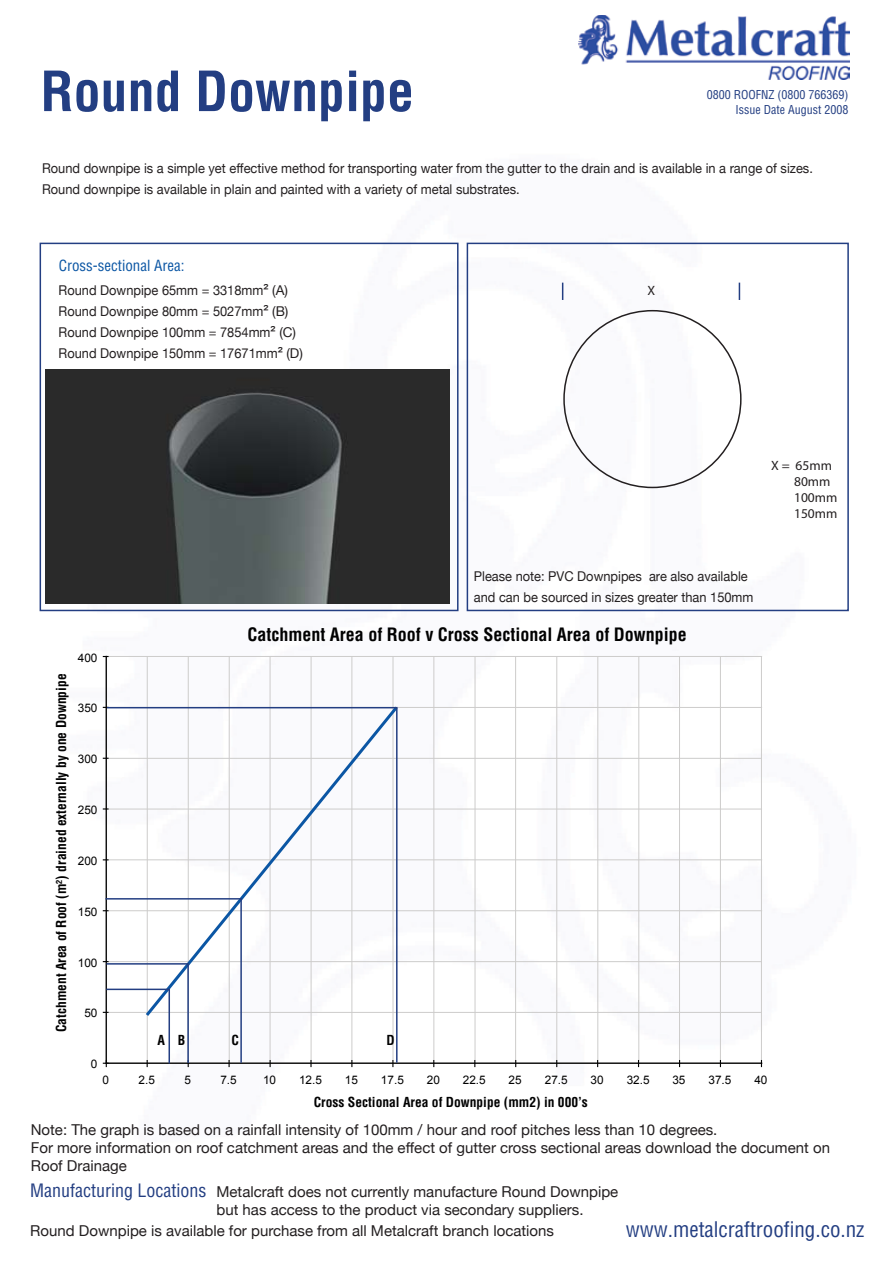
<style>
.page{position:relative;width:893px;height:1263px;background:#fff}
.page>*{position:absolute;margin:0;border:0;box-sizing:border-box;transform-origin:0 0}
.t1{font:700 condensed 54px "Helvetica";color:#233e82}
.t2{font:condensed 21px "Helvetica";color:#233e82}
.t3{font:700 condensed 18px "Helvetica";color:#010101}
.t4{font:condensed 18px "Helvetica";color:#233e82}
.t5{font:15px/18px "Helvetica Neue";color:#231f20}
.t6{font:condensed 15px "Helvetica";color:#0b56a4}
.t7{font:13.5px/21px "Helvetica Neue";color:#231f20;scale:.95 1}
.t8{font:700 condensed 13.5px "Helvetica";color:#010101}
.t9{font:13.5px/16.2px "Myriad";color:#231f20}
.t10{font:condensed 12px/14.4px "Helvetica";color:#233e82;text-align:right}
.t11{font:11.85px "Arial";color:#010101}
.s1{font-family:"Arial";font-size:15px}
</style>
<div class="page">
<img style="left:39px;top:41px;width:810px;height:1027px">
<hr style="left:188px;top:657px;width:1px;height:403px;background:#cdcccb">
<hr style="left:229px;top:656px;width:1px;height:405px;background:#cdcccb">
<hr style="left:270px;top:656px;width:1px;height:404px;background:#cdcccb">
<hr style="left:311px;top:657px;width:1px;height:403px;background:#cdcccb">
<hr style="left:351px;top:657px;width:1px;height:403px;background:#cdcccb">
<hr style="left:393px;top:657px;width:1px;height:403px;background:#cdcccb">
<hr style="left:433px;top:656px;width:1px;height:404px;background:#cdcccb">
<hr style="left:475px;top:657px;width:1px;height:403px;background:#cdcccb">
<hr style="left:515px;top:656px;width:1px;height:404px;background:#cdcccb">
<hr style="left:556px;top:656px;width:1px;height:404px;background:#cdcccb">
<hr style="left:597px;top:656px;width:1px;height:404px;background:#cdcccb">
<hr style="left:638px;top:657px;width:1px;height:403px;background:#cdcccb">
<hr style="left:679px;top:656px;width:1px;height:404px;background:#cdcccb">
<hr style="left:720px;top:657px;width:1px;height:403px;background:#cdcccb">
<hr style="left:761px;top:656px;width:1px;height:404px;background:#cdcccb">
<hr style="left:147px;top:656px;width:1px;height:405px;background:#cdcccb">
<hr style="left:108px;top:809px;width:654px;height:1px;background:#cdcccb">
<hr style="left:108px;top:859px;width:654px;height:1px;background:#cdcccb">
<hr style="left:108px;top:910px;width:654px;height:1px;background:#cdcccb">
<hr style="left:108px;top:961px;width:654px;height:1px;background:#cdcccb">
<hr style="left:108px;top:1012px;width:654px;height:1px;background:#cdcccb">
<hr style="left:108px;top:758px;width:653px;height:1px;background:#cdcccb">
<hr style="left:107px;top:707px;width:655px;height:1px;background:#cdcccb">
<hr style="left:107px;top:656px;width:655px;height:1px;background:#cdcccb">
<img style="left:579px;top:16px;width:271px;height:64px">
<div style="left:40px;top:243px;width:418px;height:368px;border:2px solid #233e82"></div>
<div style="left:467px;top:243px;width:382px;height:368px;border:2px solid #233e82"></div>
<svg style="left:562px;top:283px;width:1px;height:17px"></svg>
<svg style="left:739px;top:283px;width:1px;height:17px"></svg>
<hr style="left:106px;top:1062px;width:655px;height:2px;background:#818180">
<hr style="left:106px;top:656px;width:1px;height:407px;background:#010101">
<hr style="left:106px;top:1063px;width:656px;height:1px;background:#010101">
<svg style="left:143px;top:703px;width:258px;height:316px"></svg>
<img style="left:46px;top:370px;width:404px;height:234px">
<svg style="left:103px;top:897px;width:140px;height:169px"></svg>
<svg style="left:106px;top:706px;width:292px;height:358px"></svg>
<h1 class="t1" style="left:41px;top:59px;width:375px">Round Downpipe</h1>
<p class="t10" style="left:707px;top:87px;width:143px">0800 ROOFNZ (0800 766369)<br>Issue Date August 2008</p>
<p class="t7" style="left:42px;top:157px;width:813px">Round downpipe is a simple yet effective method for transporting water from the gutter to the drain and is available in a range of sizes.<br>Round downpipe is available in plain and painted with a variety of metal substrates.</p>
<p class="t6" style="left:59px;top:256px;width:127px">Cross-sectional Area:</p>
<p class="t7" style="left:59px;top:279px;width:259px">Round Downpipe 65mm = 3318mm<span class="s1">²</span> (A)<br>Round Downpipe 80mm = 5027mm<span class="s1">²</span> (B)<br>Round Downpipe 100mm = 7854mm<span class="s1">²</span> (C)<br>Round Downpipe 150mm = 17671mm<span class="s1">²</span> (D)</p>
<p class="t9" style="left:648px;top:282px;width:9px">X</p>
<p class="t8" style="left:53px;top:1032px;width:360px;rotate:-90deg">Catchment Area of Roof (m²) drained externally by one Downpipe</p>
<p class="t11" style="left:78px;top:650px;width:21px">400</p>
<p class="t11" style="left:78px;top:700px;width:21px">350</p>
<p class="t11" style="left:78px;top:751px;width:21px">300</p>
<p class="t11" style="left:78px;top:802px;width:21px">250</p>
<p class="t11" style="left:78px;top:853px;width:21px">200</p>
<p class="t11" style="left:78px;top:904px;width:21px">150</p>
<p class="t11" style="left:78px;top:955px;width:21px">100</p>
<p class="t11" style="left:84px;top:1005px;width:15px">50</p>
<p class="t11" style="left:91px;top:1056px;width:8px">0</p>
<p class="t9" style="left:794px;top:458px;width:45px;text-indent:-23px">X = 65mm<br>80mm<br>100mm<br>150mm</p>
<p class="t7" style="left:474px;top:565px;width:296px">Please note: PVC Downpipes are also available and can be sourced in sizes greater than 150mm</p>
<h3 class="t3" style="left:247px;top:624px;width:441px">Catchment Area of Roof v Cross Sectional Area of Downpipe</h3>
<p class="t8" style="left:158px;top:1032px;width:29px">A B</p>
<p class="t8" style="left:232px;top:1032px;width:9px">C</p>
<p class="t8" style="left:386px;top:1032px;width:10px">D</p>
<p class="t11" style="left:102px;top:1072px;width:8px">0</p>
<p class="t11" style="left:139px;top:1072px;width:18px">2.5</p>
<p class="t11" style="left:184px;top:1072px;width:8px">5</p>
<p class="t11" style="left:220px;top:1072px;width:18px">7.5</p>
<p class="t11" style="left:263px;top:1072px;width:15px">10</p>
<p class="t11" style="left:299px;top:1072px;width:24px">12.5</p>
<p class="t11" style="left:345px;top:1072px;width:15px">15</p>
<p class="t11" style="left:381px;top:1072px;width:24px">17.5</p>
<p class="t11" style="left:427px;top:1072px;width:15px">20</p>
<p class="t11" style="left:463px;top:1072px;width:24px">22.5</p>
<p class="t11" style="left:509px;top:1072px;width:15px">25</p>
<p class="t11" style="left:545px;top:1072px;width:24px">27.5</p>
<p class="t11" style="left:590px;top:1072px;width:15px">30</p>
<p class="t11" style="left:627px;top:1072px;width:24px">32.5</p>
<p class="t11" style="left:672px;top:1072px;width:15px">35</p>
<p class="t11" style="left:708px;top:1072px;width:24px">37.5</p>
<p class="t11" style="left:754px;top:1072px;width:15px">40</p>
<p class="t8" style="left:314px;top:1094px;width:276px">Cross Sectional Area of Downpipe (mm2) in 000’s</p>
<p class="t5" style="left:31px;top:1121px;width:801px">Note: The graph is based on a rainfall intensity of 100mm / hour and roof pitches less than 10 degrees.<br>For more information on roof catchment areas and the effect of gutter cross sectional areas download the document on<br>Roof Drainage</p>
<h3 class="t4" style="left:30px;top:1179px;width:178px">Manufacturing Locations</h3>
<p class="t5" style="left:216px;top:1183px;width:403px">Metalcraft does not currently manufacture Round Downpipe but has access to the product via secondary suppliers.</p>
<p class="t5" style="left:30px;top:1221px;width:525px">Round Downpipe is available for purchase from all Metalcraft branch locations</p>
<h2 class="t2" style="left:626px;top:1216px;width:240px">www.metalcraftroofing.co.nz</h2>
</div>
